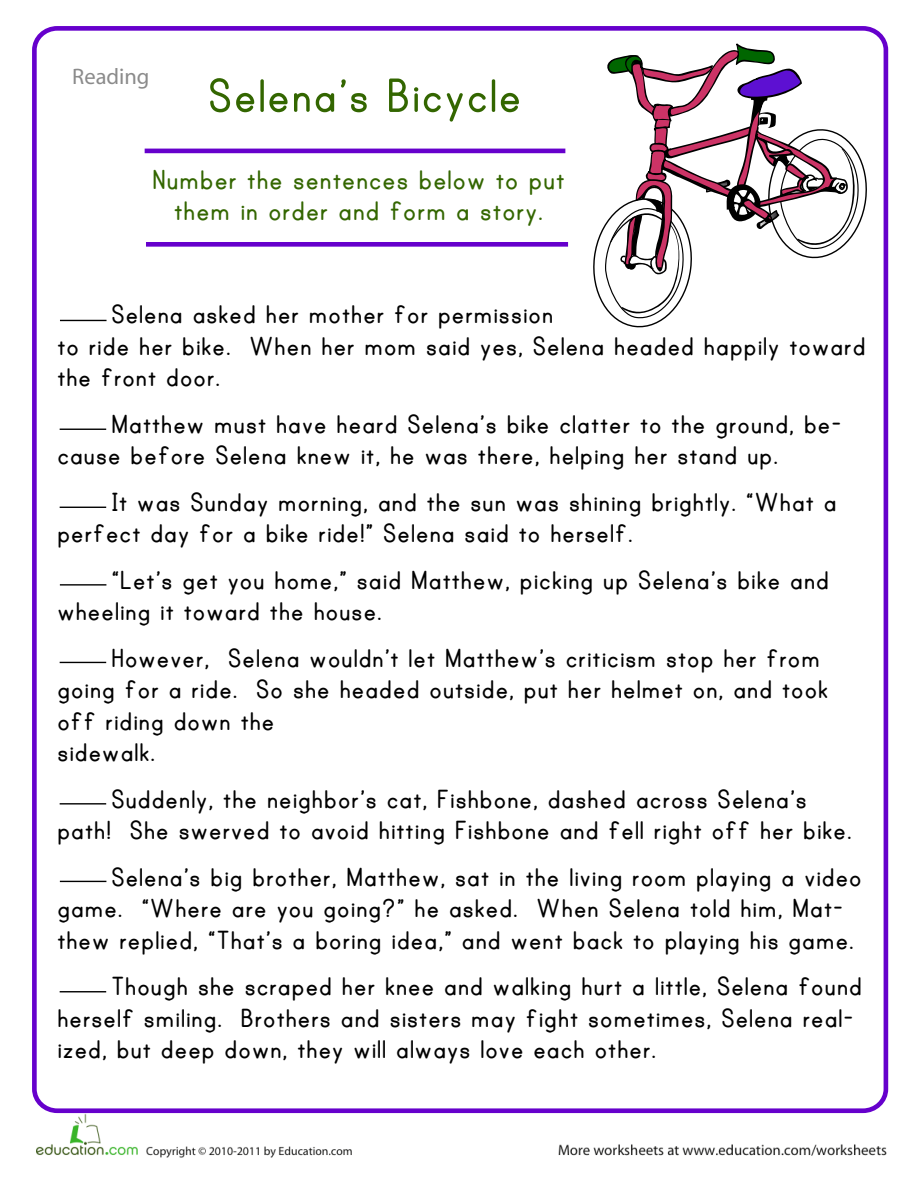
<style>
.page{position:relative;width:918px;height:1188px;background:#fff}
.page>*{position:absolute;margin:0;border:0;box-sizing:border-box;transform-origin:0 0}
.t1{font:700 54px "Print";color:#360}
.t2{font:700 31.5px/31.5px "Print";color:#360;text-align:center}
.t3{font:700 30px/31.5px "Print";color:#000}
.t4{font:22.5px "Myriad";color:#8b8b8b}
</style>
<div class="page">
<img style="left:36px;top:1114px;width:851px;height:44px">
<hr style="left:145px;top:149px;width:420px;height:4px;background:#60c">
<div style="left:146px;top:242px;width:422px;height:5px;background:#60c"></div>
<svg style="left:593px;top:43px;width:274px;height:285px"></svg>
<hr style="left:60px;top:320px;width:47px;height:1px;background:#000">
<hr style="left:60px;top:991px;width:46px;height:1px;background:#000">
<hr style="left:60px;top:881px;width:46px;height:1px;background:#000">
<hr style="left:60px;top:803px;width:46px;height:2px;background:#000">
<hr style="left:60px;top:662px;width:46px;height:1px;background:#000">
<hr style="left:60px;top:584px;width:46px;height:2px;background:#000">
<hr style="left:60px;top:507px;width:46px;height:1px;background:#000">
<hr style="left:60px;top:429px;width:46px;height:1px;background:#000">
<div style="left:32px;top:26px;width:856px;height:1087px;border:5px solid #60c;border-radius:22px"></div>
<p class="t4" style="left:72px;top:66px;width:79px">Reading</p>
<h1 class="t1" style="left:208px;top:71px;width:316px">Selena’s Bicycle</h1>
<p class="t2" style="left:152px;top:164px;width:415px">Number the sentences below to put them in order and form a story.</p>
<p class="t3" style="left:57px;top:299px;width:811px;text-indent:54px">Selena asked her mother for permission<br>to ride her bike. When her mom said yes, Selena headed happily toward the front door.</p>
<p class="t3" style="left:57px;top:409px;width:786px;text-indent:54px">Matthew must have heard Selena’s bike clatter to the ground, be&shy;cause before Selena knew it, he was there, helping her stand up.</p>
<p class="t3" style="left:57px;top:487px;width:782px;text-indent:54px">It was Sunday morning, and the sun was shining brightly. “What a perfect day for a bike ride!” Selena said to herself.</p>
<p class="t3" style="left:57px;top:565px;width:774px;text-indent:54px">“Let’s get you home,” said Matthew, picking up Selena’s bike and wheeling it toward the house.</p>
<p class="t3" style="left:57px;top:643px;width:773px;text-indent:54px">However, Selena wouldn’t let Matthew’s criticism stop her from going for a ride. So she headed outside, put her helmet on, and took off riding down the<br>sidewalk.</p>
<p class="t3" style="left:57px;top:784px;width:797px;text-align:center">Suddenly, the neighbor’s cat, Fishbone, dashed across Selena’s<br>path! She swerved to avoid hitting Fishbone and fell right off her bike.</p>
<p class="t3" style="left:57px;top:862px;width:807px;text-indent:54px">Selena’s big brother, Matthew, sat in the living room playing a video game. “Where are you going?” he asked. When Selena told him, Mat&shy;thew replied, “That’s a boring idea,” and went back to playing his game.</p>
<p class="t3" style="left:57px;top:971px;width:807px;text-indent:54px">Though she scraped her knee and walking hurt a little, Selena found herself smiling. Brothers and sisters may fight sometimes, Selena real&shy;ized, but deep down, they will always love each other.</p>
</div>
